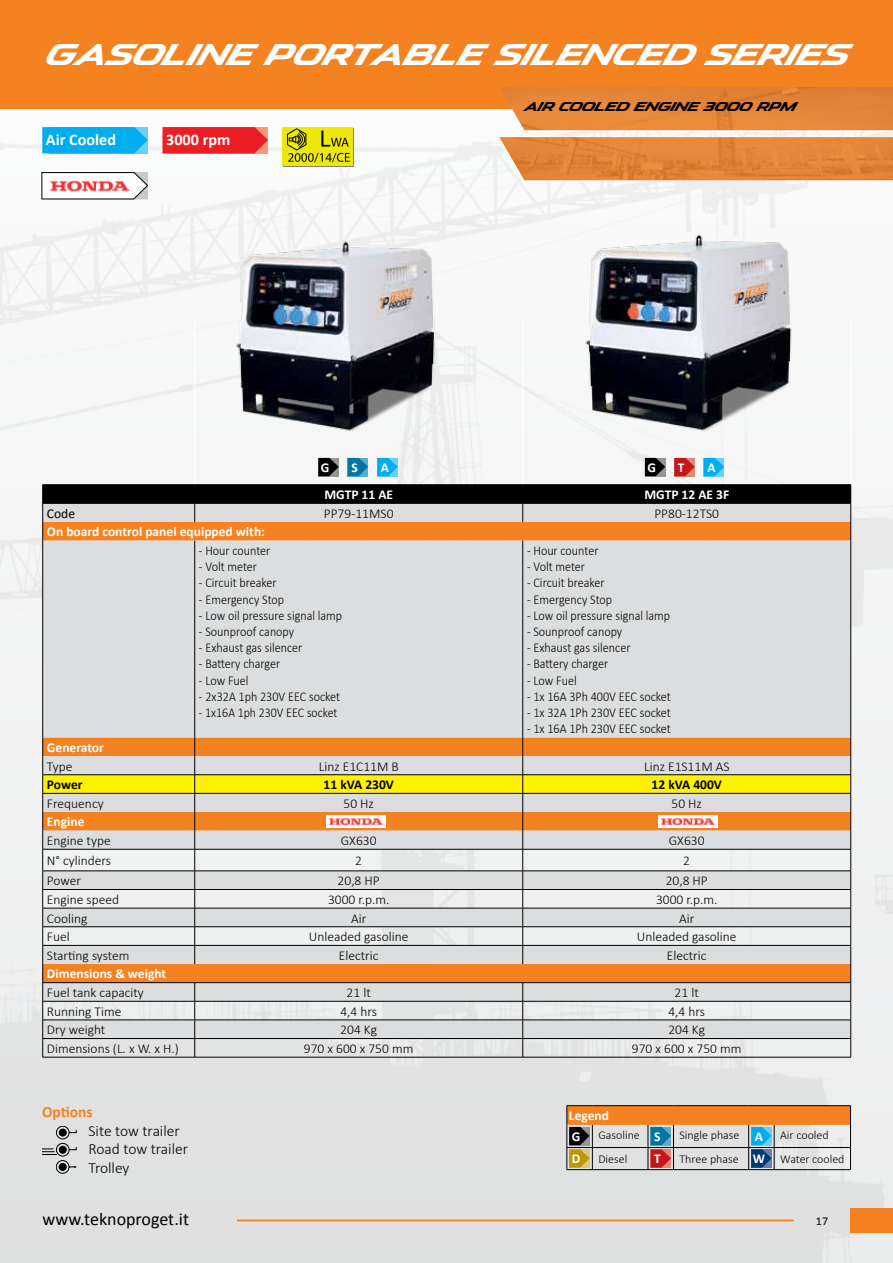
<style>
.page{position:relative;width:893px;height:1263px;background:#fff}
.page>*{position:absolute;margin:0;border:0;box-sizing:border-box;transform-origin:0 0}
.t1{font:700 30px "Mazda";color:#fff}
.t2{font:18px "Calibri";color:#000}
.t3{font:700 16.2px "Calibri";color:#fff}
.t4{font:300 15.6px/18.6px "Calibri";color:#000}
.t5{font:700 15.6px "Calibri";color:#f58220}
.t6{font:300 13.5px "Calibri";color:#000;scale:.9 1}
.t7{font:300 13.5px "Calibri";color:#000}
.t8{font:700 13.5px "Calibri";color:#fff}
.t9{font:700 13.5px "Calibri";color:#000}
.t10{font:300 13.5px "Calibri";color:#000;scale:.88 1}
.t11{font:13.5px "Calibri";color:#000}
.t12{font:700 12.75px "Mazda";color:#000}
.t13{font:300 12px "Calibri";color:#000}
.t14{font:12px "Calibri";color:#000}
</style>
<div class="page">
<img style="left:0;top:127px;width:893px;height:1136px">
<div style="left:850px;top:1208px;width:43px;height:25px;background:#f58220"></div>
<div style="left:0;top:0;width:893px;height:109px;background:#f58220"></div>
<img style="left:499px;top:87px;width:394px;height:43px">
<img style="left:499px;top:137px;width:394px;height:43px">
<hr style="left:237px;top:1220px;width:556px;height:1px;background:#f58220">
<svg style="left:567px;top:1105px;width:284px;height:65px;background:#c8ab90"></svg>
<svg style="left:42px;top:1126px;width:34px;height:47px;background:#b2b2b3"></svg>
<svg style="left:42px;top:127px;width:106px;height:26px;background:#08b0ef"></svg>
<svg style="left:162px;top:127px;width:106px;height:26px;background:#ed252a"></svg>
<div style="left:284px;top:128px;width:70px;height:39px;background:#808285"></div>
<div style="left:283px;top:127px;width:70px;height:39px;background:#eee809"></div>
<svg style="left:287px;top:128px;width:63px;height:34px"></svg>
<svg style="left:41px;top:172px;width:107px;height:27px"></svg>
<img style="left:46px;top:177px;width:87px;height:18px">
<div style="left:43px;top:541px;width:807px;height:196px;background:#dcddde"></div>
<hr style="left:43px;top:1057px;width:152px;height:1px;background:#000">
<hr style="left:195px;top:1057px;width:328px;height:1px;background:#000">
<hr style="left:523px;top:1057px;width:328px;height:1px;background:#000">
<hr style="left:42px;top:541px;width:1px;height:196px;background:#000">
<hr style="left:194px;top:541px;width:1px;height:196px;background:#000">
<hr style="left:522px;top:541px;width:1px;height:196px;background:#000">
<hr style="left:850px;top:541px;width:1px;height:196px;background:#000">
<svg style="left:42px;top:737px;width:809px;height:320px;background:#ddcaad"></svg>
<hr style="left:194px;top:317px;width:1px;height:146px;background:#fff">
<hr style="left:522px;top:317px;width:1px;height:146px;background:#fff">
<hr style="left:850px;top:317px;width:1px;height:146px;background:#fff">
<svg style="left:42px;top:458px;width:809px;height:83px"></svg>
<img style="left:327px;top:815px;width:59px;height:13px">
<img style="left:658px;top:815px;width:59px;height:13px">
<img style="left:578px;top:226px;width:224px;height:212px">
<img style="left:229px;top:234px;width:216px;height:204px">
<h1 class="t1" style="left:48px;top:36px;width:804px">GASOLINE PORTABLE SILENCED SERIES</h1>
<p class="t12" style="left:525px;top:98px;width:273px">AIR COOLED ENGINE 3000 rpm</p>
<p class="t3" style="left:46px;top:129px;width:72px">Air Cooled</p>
<p class="t3" style="left:166px;top:129px;width:66px">3000 rpm</p>
<p class="t8" style="left:321px;top:458px;width:10px">G</p>
<p class="t8" style="left:351px;top:458px;width:8px">S</p>
<p class="t8" style="left:381px;top:458px;width:10px">A</p>
<p class="t8" style="left:647px;top:458px;width:10px">G</p>
<p class="t8" style="left:678px;top:458px;width:8px">T</p>
<p class="t8" style="left:707px;top:458px;width:10px">A</p>
<p class="t8" style="left:324px;top:486px;width:70px">MGTP 11 AE</p>
<p class="t8" style="left:644px;top:486px;width:86px">MGTP 12 AE 3F</p>
<p class="t11" style="left:47px;top:505px;width:30px">Code</p>
<p class="t7" style="left:324px;top:505px;width:71px">PP79-11MS0</p>
<p class="t7" style="left:654px;top:505px;width:66px">PP80-12TS0</p>
<p class="t8" style="left:47px;top:523px;width:220px">On board control panel equipped with:</p>
<p class="t6" style="left:199px;top:542px;width:81px">- Hour counter</p>
<p class="t6" style="left:199px;top:558px;width:66px">- Volt meter</p>
<p class="t6" style="left:199px;top:574px;width:88px">- Circuit breaker</p>
<p class="t6" style="left:199px;top:591px;width:96px">- Emergency Stop</p>
<p class="t6" style="left:199px;top:607px;width:161px">- Low oil pressure signal lamp</p>
<p class="t6" style="left:199px;top:623px;width:107px">- Sounproof canopy</p>
<p class="t6" style="left:199px;top:639px;width:117px">- Exhaust gas silencer</p>
<p class="t6" style="left:199px;top:655px;width:92px">- Battery charger</p>
<p class="t6" style="left:199px;top:672px;width:57px">- Low Fuel</p>
<p class="t6" style="left:199px;top:688px;width:158px">- 2x32A 1ph 230V EEC socket</p>
<p class="t10" style="left:199px;top:704px;width:159px">- 1x16A 1ph 230V EEC socket</p>
<p class="t6" style="left:527px;top:542px;width:81px">- Hour counter</p>
<p class="t6" style="left:527px;top:558px;width:66px">- Volt meter</p>
<p class="t6" style="left:527px;top:574px;width:88px">- Circuit breaker</p>
<p class="t6" style="left:527px;top:591px;width:96px">- Emergency Stop</p>
<p class="t6" style="left:527px;top:607px;width:161px">- Low oil pressure signal lamp</p>
<p class="t6" style="left:527px;top:623px;width:107px">- Sounproof canopy</p>
<p class="t6" style="left:527px;top:639px;width:117px">- Exhaust gas silencer</p>
<p class="t6" style="left:527px;top:655px;width:92px">- Battery charger</p>
<p class="t6" style="left:527px;top:672px;width:57px">- Low Fuel</p>
<p class="t6" style="left:527px;top:688px;width:161px">- 1x 16A 3Ph 400V EEC socket</p>
<p class="t6" style="left:527px;top:704px;width:161px">- 1x 32A 1Ph 230V EEC socket</p>
<p class="t6" style="left:527px;top:720px;width:161px">- 1x 16A 1Ph 230V EEC socket</p>
<p class="t8" style="left:47px;top:739px;width:59px">Generator</p>
<p class="t7" style="left:47px;top:758px;width:27px">Type</p>
<p class="t7" style="left:319px;top:758px;width:82px">Linz E1C11M B</p>
<p class="t7" style="left:644px;top:758px;width:87px">Linz E1S11M AS</p>
<p class="t9" style="left:47px;top:776px;width:37px">Power</p>
<p class="t9" style="left:324px;top:776px;width:72px">11 kVA 230V</p>
<p class="t9" style="left:652px;top:776px;width:72px">12 kVA 400V</p>
<p class="t7" style="left:47px;top:795px;width:58px">Frequency</p>
<p class="t7" style="left:343px;top:795px;width:32px">50 Hz</p>
<p class="t7" style="left:671px;top:795px;width:32px">50 Hz</p>
<p class="t8" style="left:47px;top:813px;width:39px">Engine</p>
<p class="t7" style="left:47px;top:832px;width:65px">Engine type</p>
<p class="t7" style="left:341px;top:832px;width:37px">GX630</p>
<p class="t7" style="left:669px;top:832px;width:37px">GX630</p>
<p class="t7" style="left:47px;top:852px;width:66px">N° cylinders</p>
<p class="t7" style="left:355px;top:852px;width:8px">2</p>
<p class="t7" style="left:683px;top:852px;width:8px">2</p>
<p class="t7" style="left:47px;top:872px;width:36px">Power</p>
<p class="t7" style="left:338px;top:872px;width:44px">20,8 HP</p>
<p class="t7" style="left:666px;top:872px;width:44px">20,8 HP</p>
<p class="t7" style="left:47px;top:891px;width:74px">Engine speed</p>
<p class="t7" style="left:328px;top:891px;width:63px">3000 r.p.m.</p>
<p class="t7" style="left:656px;top:891px;width:63px">3000 r.p.m.</p>
<p class="t7" style="left:47px;top:910px;width:42px">Cooling</p>
<p class="t7" style="left:351px;top:910px;width:17px">Air</p>
<p class="t7" style="left:679px;top:910px;width:17px">Air</p>
<p class="t7" style="left:47px;top:928px;width:24px">Fuel</p>
<p class="t7" style="left:309px;top:928px;width:101px">Unleaded gasoline</p>
<p class="t7" style="left:637px;top:928px;width:101px">Unleaded gasoline</p>
<p class="t7" style="left:47px;top:947px;width:84px">Starting system</p>
<p class="t7" style="left:339px;top:947px;width:41px">Electric</p>
<p class="t7" style="left:667px;top:947px;width:41px">Electric</p>
<p class="t8" style="left:47px;top:965px;width:121px">Dimensions &amp; weight</p>
<p class="t7" style="left:47px;top:984px;width:99px">Fuel tank capacity</p>
<p class="t7" style="left:347px;top:984px;width:26px">21 lt</p>
<p class="t7" style="left:675px;top:984px;width:26px">21 lt</p>
<p class="t7" style="left:47px;top:1003px;width:76px">Running Time</p>
<p class="t7" style="left:340px;top:1003px;width:38px">4,4 hrs</p>
<p class="t7" style="left:668px;top:1003px;width:38px">4,4 hrs</p>
<p class="t7" style="left:47px;top:1021px;width:60px">Dry weight</p>
<p class="t7" style="left:340px;top:1021px;width:38px">204 Kg</p>
<p class="t7" style="left:668px;top:1021px;width:38px">204 Kg</p>
<p class="t7" style="left:47px;top:1040px;width:133px">Dimensions (L. x W. x H.)</p>
<p class="t7" style="left:304px;top:1040px;width:111px">970 x 600 x 750 mm</p>
<p class="t7" style="left:632px;top:1040px;width:111px">970 x 600 x 750 mm</p>
<p class="t5" style="left:42px;top:1102px;width:52px">Options</p>
<p class="t4" style="left:89px;top:1120px;width:101px">Site tow trailer<br>Road tow trailer<br>Trolley</p>
<p class="t8" style="left:569px;top:1107px;width:42px">Legend</p>
<p class="t13" style="left:598px;top:1128px;width:43px">Gasoline</p>
<p class="t13" style="left:679px;top:1128px;width:61px">Single phase</p>
<p class="t13" style="left:780px;top:1128px;width:50px">Air cooled</p>
<p class="t13" style="left:598px;top:1151px;width:31px">Diesel</p>
<p class="t13" style="left:679px;top:1151px;width:61px">Three phase</p>
<p class="t13" style="left:780px;top:1151px;width:66px">Water cooled</p>
<p class="t8" style="left:572px;top:1127px;width:10px">G</p>
<p class="t8" style="left:654px;top:1127px;width:8px">S</p>
<p class="t8" style="left:755px;top:1127px;width:10px">A</p>
<p class="t8" style="left:572px;top:1150px;width:10px">D</p>
<p class="t8" style="left:654px;top:1150px;width:8px">T</p>
<p class="t8" style="left:753px;top:1150px;width:14px">W</p>
<h2 class="t2" style="left:43px;top:1208px;width:148px">www.teknoproget.it</h2>
<p class="t14" style="left:816px;top:1213px;width:14px">17</p>
</div>
